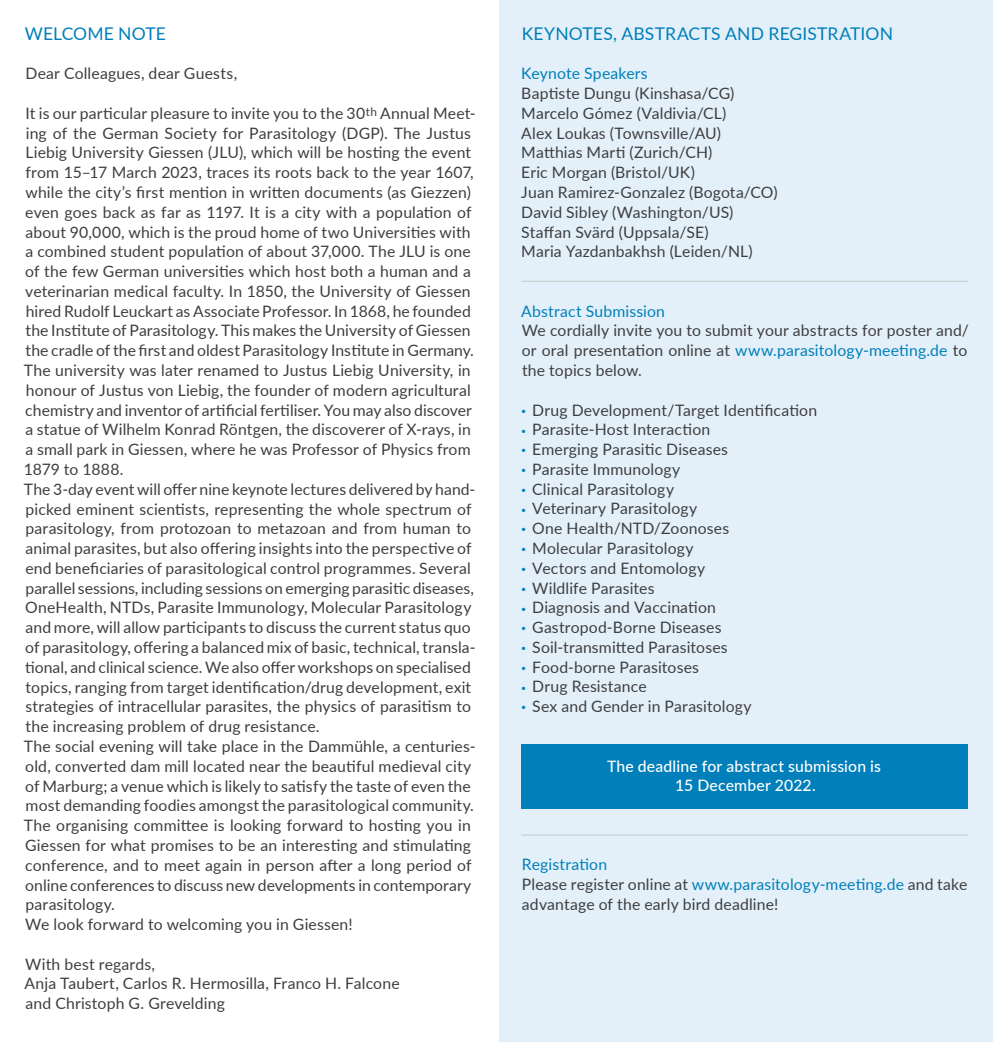
<style>
.page{position:relative;width:993px;height:1042px;background:#fff}
.page>*{position:absolute;margin:0;border:0;box-sizing:border-box;transform-origin:0 0}
.t1{font:17.5px "Lato";letter-spacing:.005em;color:#007fba}
.t2{font:15.75px/19.8px "Lato";letter-spacing:.01em;color:#3e3e40}
.t3{font:500 15.75px/19.8px "Lato";letter-spacing:.01em;color:#fff;text-align:center}
.t4{font:15.75px "Lato";letter-spacing:.01em;color:#007fba}
.s1{color:#007fba}
.s2{font-size:8.75px;color:#007fba}
</style>
<div class="page">
<div style="left:499px;top:0;width:493px;height:1042px;background:#e3f0f9"></div>
<div style="left:521px;top:744px;width:446px;height:65px;background:#007fba"></div>
<hr style="left:521px;top:281px;width:446px;height:1px;background:#c6c7c9">
<hr style="left:521px;top:834px;width:446px;height:1px;background:#c6c7c9">
<p class="t1" style="left:25px;top:21px;width:142px">welcome note</p>
<p class="t2" style="left:25px;top:63px;width:213px">Dear Colleagues, dear Guests,</p>
<p class="t2" style="left:24px;top:103px;width:453px">It is our particular pleasure to invite you to the 30<sup>th</sup> Annual M eet&shy;ing of the German Society for Parasitology (DGP). The Justus Liebig University Giessen (JLU), which will be hosting the event from 15–17 M arch 2023, traces its roots back to the year 1607, while the city’s first mention in written documents (as Giezzen) even goes back as far as 1197. It is a city with a population of about 90,000, which is the proud home of two Universities with a combined student population of about 37,000. The JLU is one of the few German universities which host both a human and a veterinarian medical faculty. In 1850, the University of Giessen hired Rudolf Leuckart as Associate Professor. In 1868, he founded the Institute of Parasitology. This makes the University of Giessen the cradle of the first and oldest Parasitology Institute in Germany.<br>The university was later renamed to Justus Liebig University, in honour of Justus von Liebig, the founder of modern agricultural chemistry and inventor of artificial fertiliser. You may also discover a statue of Wilhelm Konrad Röntgen, the discoverer of X-rays, in a small park in Giessen, where he was Professor of Physics from 1879 to 1888.<br>The 3-day event will offer nine keynote lectures delivered by hand&shy;picked eminent scientists, representing the whole spectrum of parasitology, from protozoan to metazoan and from human to animal parasites, but also offering insights into the perspective of end beneficiaries of parasitological control programmes. Several parallel sessions, including sessions on emerging parasitic diseases, OneHealth, NTDs, Parasite Immunology, M olecular Parasitology and more, will allow participants to discuss the current status quo of parasitology, offering a balanced mix of basic, technical, transla&shy;tional, and clinical science. We also offer workshops on specialised topics, ranging from target identification/drug development, exit strategies of intracellular parasites, the physics of parasitism to the increasing problem of drug resistance.<br>The social evening will take place in the Dammühle, a centuries&shy;old, converted dam mill located near the beautiful medieval city of Marburg; a venue which is likely to satisfy the taste of even the most demanding foodies amongst the parasitological community.<br>The organising committee is looking forward to hosting you in Giessen for what promises to be an interesting and stimulating conference, and to meet again in person after a long period of online conferences to discuss new developments in contemporary parasitology.<br>We look forward to welcoming you in Giessen!</p>
<p class="t2" style="left:25px;top:953px;width:376px">With best regards,<br>Anja Taubert, Carlos R. Hermosilla, Franco H. Falcone and Christoph G. Grevelding</p>
<p class="t1" style="left:521px;top:21px;width:372px">KEYNOTES, ABSTRACTS AND REGISTRATION</p>
<p class="t4" style="left:521px;top:62px;width:128px">Keynote Speakers</p>
<p class="t2" style="left:521px;top:83px;width:258px">Baptiste Dungu (Kinshasa/CG)<br>Marcelo Gómez (Valdivia/CL)<br>Alex Loukas (Townsville/AU)<br>Matthias Marti (Zurich/CH)<br>Eric Morgan (Bristol/UK)<br>Juan Ramirez-Gonzalez (Bogota/CO)<br>David Sibley (Washington/US)<br>Staffan Svärd (Uppsala/SE)<br>Maria Yazdanbakhsh (Leiden/NL)</p>
<p class="t4" style="left:521px;top:300px;width:145px">Abstract Submission</p>
<p class="t2" style="left:521px;top:320px;width:448px;text-align:justify">We cordially invite you to submit your abstracts for poster and/ or oral presentation online at <span class="s1">www.parasitology-meeting.de</span> to the topics below.</p>
<p class="t2" style="left:521px;top:399px;width:297px"><span class="s2">•</span> Drug Development/Target Identification</p>
<p class="t2" style="left:521px;top:419px;width:190px"><span class="s2">•</span> Parasite-Host Interaction</p>
<p class="t2" style="left:521px;top:439px;width:208px"><span class="s2">•</span> Emerging Parasitic Diseases</p>
<p class="t2" style="left:521px;top:458px;width:160px"><span class="s2">•</span> Parasite Immunology</p>
<p class="t2" style="left:521px;top:478px;width:154px"><span class="s2">•</span> Clinical Parasitology</p>
<p class="t2" style="left:521px;top:498px;width:177px"><span class="s2">•</span> Veterinary Parasitology</p>
<p class="t2" style="left:521px;top:518px;width:209px"><span class="s2">•</span> One Health/NTD/Zoonoses</p>
<p class="t2" style="left:521px;top:538px;width:174px"><span class="s2">•</span> M olecular Parasitology</p>
<p class="t2" style="left:521px;top:557px;width:185px"><span class="s2">•</span> Vectors and Entomology</p>
<p class="t2" style="left:521px;top:577px;width:135px"><span class="s2">•</span> Wildlife Parasites</p>
<p class="t2" style="left:521px;top:597px;width:196px"><span class="s2">•</span> Diagnosis and Vaccination</p>
<p class="t2" style="left:521px;top:617px;width:202px"><span class="s2">•</span> Gastropod-Borne Diseases</p>
<p class="t2" style="left:521px;top:636px;width:208px"><span class="s2">•</span> Soil-transmitted Parasitoses</p>
<p class="t2" style="left:521px;top:656px;width:179px"><span class="s2">•</span> Food-borne Parasitoses</p>
<p class="t2" style="left:521px;top:676px;width:127px"><span class="s2">•</span> Drug Resistance</p>
<p class="t2" style="left:521px;top:696px;width:232px"><span class="s2">•</span> Sex and Gender in Parasitology</p>
<p class="t3" style="left:606px;top:755px;width:275px">The deadline for abstract submission is<br>15 December 2022.</p>
<p class="t2" style="left:521px;top:854px;width:447px"><span class="s1">Registration<br></span>Please register online at <span class="s1">www.parasitology-meeting.de</span> and take advantage of the early bird deadline!</p>
</div>
